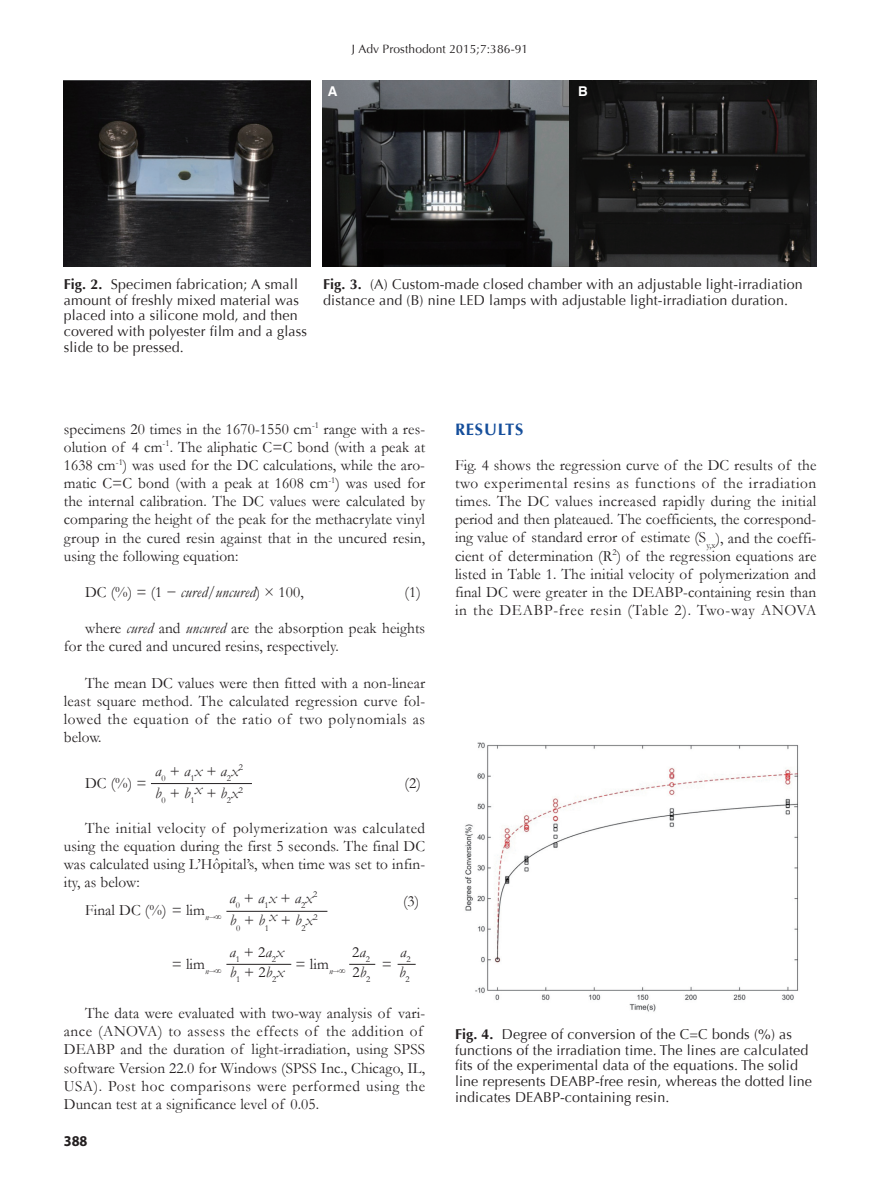
<style>
.page{position:relative;width:893px;height:1191px;background:#fff}
.page>*{position:absolute;margin:0;border:0;box-sizing:border-box;transform-origin:0 0}
.t1{font:700 16.5px "Optima";letter-spacing:.05em;color:#154e9b}
.t2{font:15.75px/18.1px "Garamond";letter-spacing:.01em;color:#231f20;text-align:justify}
.t3{font:italic 15.75px "Garamond";color:#231f20}
.t4{font:700 15px "Myriad Pro";color:#231f20;scale:.95 1}
.t5{font:14.25px/15.8px "Optima";letter-spacing:.01em;color:#231f20}
.t6{font:700 13.5px "Helvetica";color:#fff}
.t7{font:12px "Optima";letter-spacing:.01em;color:#231f20}
.s1{font-weight:700}
.s2{font-style:italic}
.s3{font-style:normal}
</style>
<div class="page">
<img style="left:64px;top:81px;width:246px;height:185px">
<img style="left:322px;top:81px;width:494px;height:185px">
<hr style="left:226px;top:911px;width:101px;height:1px;background:#231f20">
<hr style="left:226px;top:964px;width:65px;height:1px;background:#231f20">
<svg style="left:349px;top:964px;width:26px;height:1px"></svg>
<svg style="left:398px;top:964px;width:18px;height:1px"></svg>
<hr style="left:151px;top:783px;width:101px;height:1px;background:#231f20">
<img style="left:465px;top:742px;width:334px;height:270px">
<p class="t7" style="left:352px;top:42px;width:178px">J Adv Prosthodont 2015;7:386-91</p>
<p class="t6" style="left:328px;top:83px;width:11px">A</p>
<p class="t6" style="left:578px;top:83px;width:11px">B</p>
<p class="t5" style="left:64px;top:276px;width:245px"><span class="s1">Fig. 2.</span> Specimen fabrication; A small amount of freshly mixed material was placed into a silicone mold, and then covered with polyester film and a glass slide to be pressed.</p>
<p class="t5" style="left:323px;top:276px;width:481px"><span class="s1">Fig. 3.</span> (A) Custom-made closed chamber with an adjustable light-irradiation distance and (B) nine LED lamps with adjustable light-irradiation duration.</p>
<p class="t2" style="left:64px;top:419px;width:363px">specimens 20 times in the 1670-1550 cm<sup>-1</sup> range with a res&shy;olution of 4 cm<sup>-1</sup>. The aliphatic C=C bond (with a peak at 1638 cm<sup>-1</sup>) was used for the DC calculations, while the aro&shy;matic C=C bond (with a peak at 1608 cm<sup>-1</sup>) was used for the internal calibration. The DC values were calculated by comparing the height of the peak for the methacrylate vinyl group in the cured resin against that in the uncured resin, using the following equation:</p>
<p class="t2" style="left:85px;top:582px;width:220px">DC (%) = (1 − <span class="s2">cured</span>/<span class="s2">uncured</span>) × 100,</p>
<p class="t2" style="left:404px;top:582px;width:18px">(1)</p>
<p class="t2" style="left:64px;top:619px;width:363px;text-indent:21px">where <span class="s2">cured</span> and <span class="s2">uncured</span> are the absorption peak heights for the cured and uncured resins, respectively.</p>
<p class="t2" style="left:64px;top:673px;width:363px;text-indent:21px">The mean DC values were then fitted with a non-linear least square method. The calculated regression curve fol&shy;lowed the equation of the ratio of two polynomials as below.</p>
<p class="t2" style="left:85px;top:773px;width:63px">DC (%) =</p>
<p class="t3" style="left:155px;top:760px;width:89px">a<sub>0</sub> <span class="s3">+</span> a<sub>1</sub>x <span class="s3">+</span> a<sub>2</sub>x<sup>2</sup></p>
<p class="t2" style="left:404px;top:773px;width:18px">(2)</p>
<p class="t3" style="left:155px;top:782px;width:89px">b<sub>0</sub> <span class="s3">+</span> b<sub>1</sub>x <span class="s3">+</span> b<sub>2</sub>x<sup>2</sup></p>
<p class="t2" style="left:64px;top:818px;width:363px;text-indent:21px">The initial velocity of polymerization was calculated using the equation during the first 5 seconds. The final DC was calculated using L’Hôpital’s, when time was set to infin&shy;ity, as below:</p>
<p class="t2" style="left:85px;top:900px;width:138px">Final DC (%) = lim<sub>n</sub><sub>→</sub><sub>∞</sub></p>
<p class="t3" style="left:229px;top:887px;width:89px">a<sub>0</sub> <span class="s3">+</span> a<sub>1</sub>x <span class="s3">+</span> a<sub>2</sub>x<sup>2</sup></p>
<p class="t2" style="left:403px;top:891px;width:18px">(3)</p>
<p class="t3" style="left:230px;top:909px;width:89px">b<sub>0</sub> <span class="s3">+</span> b<sub>1</sub>x <span class="s3">+</span> b<sub>2</sub>x<sup>2</sup></p>
<p class="t3" style="left:229px;top:941px;width:56px">a<sub>1</sub> <span class="s3">+ 2</span>a<sub>2</sub>x</p>
<p class="t2" style="left:352px;top:942px;width:19px">2<span class="s2">a</span><sub>2</sub></p>
<p class="t3" style="left:400px;top:941px;width:12px">a<sub>2</sub></p>
<p class="t2" style="left:172px;top:954px;width:51px">= lim<sub>n</sub><sub>→</sub><sub>∞</sub></p>
<p class="t2" style="left:296px;top:954px;width:51px">= lim<sub>n</sub><sub>→</sub><sub>∞</sub></p>
<p class="t2" style="left:382px;top:954px;width:12px">=</p>
<p class="t3" style="left:230px;top:961px;width:56px">b<sub>1</sub> <span class="s3">+ 2</span>b<sub>2</sub>x</p>
<p class="t2" style="left:352px;top:962px;width:19px">2<span class="s2">b</span><sub>2</sub></p>
<p class="t3" style="left:399px;top:961px;width:12px">b<sub>2</sub></p>
<p class="t2" style="left:64px;top:1003px;width:363px;text-align:left;text-indent:21px">The data were evaluated with two-way analysis of vari&shy;ance (ANOVA) to assess the effects of the addition of DEABP and the duration of light-irradiation, using SPSS software Version 22.0 for Windows (SPSS Inc., Chicago, IL, USA). Post hoc comparisons were performed using the Duncan test at a significance level of 0.05.</p>
<p class="t4" style="left:64px;top:1131px;width:26px">388</p>
<p class="t1" style="left:455px;top:419px;width:70px">RESULTS</p>
<p class="t2" style="left:455px;top:455px;width:363px">Fig. 4 shows the regression curve of the DC results of the two experimental resins as functions of the irradiation times. The DC values increased rapidly during the initial period and then plateaued. The coefficients, the correspond&shy;ing value of standard error of estimate (S<sub>y,x</sub>), and the coeffi&shy;cient of determination (R<sup>2</sup>) of the regression equations are listed in Table 1. The initial velocity of polymerization and final DC were greater in the DEABP-containing resin than in the DEABP-free resin (Table 2). Two-way ANOVA</p>
<p class="t5" style="left:455px;top:1026px;width:358px"><span class="s1">Fig. 4.</span> Degree of conversion of the C=C bonds (%) as functions of the irradiation time. The lines are calculated fits of the experimental data of the equations. The solid line represents DEABP-free resin, whereas the dotted line indicates DEABP-containing resin.</p>
</div>
